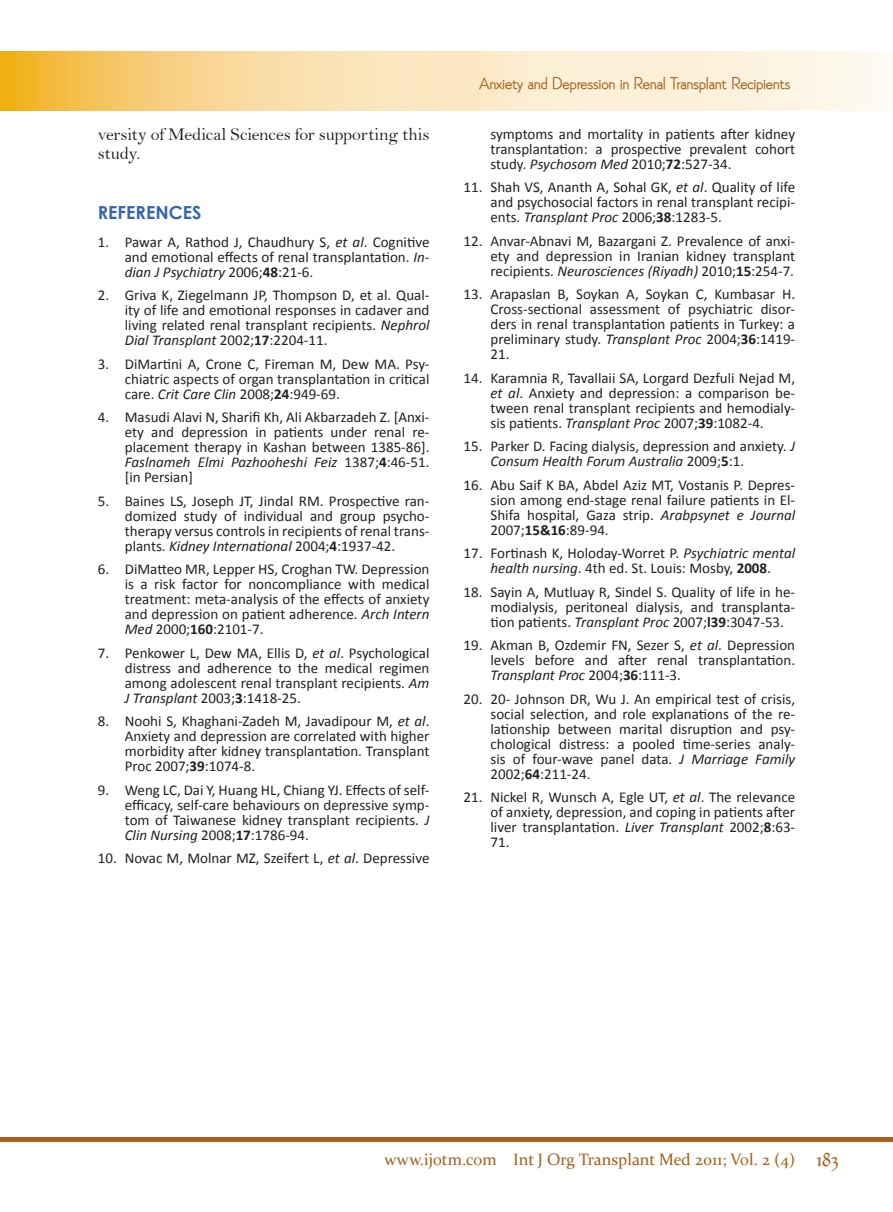
<style>
.page{position:relative;width:893px;height:1212px;background:#fff}
.page>*{position:absolute;margin:0;border:0;box-sizing:border-box;transform-origin:0 0}
.Body{font:18px/19.5px "Bell";letter-spacing:-.01em;color:#231f20}
.Heading{font:700 18px "Century Gothic";color:#3665b0}
.Running_Title{font:16.5px "Bennie Goethe SH";color:#a6611c}
.t1{font:16.5px "Constantia";color:#a6611c}
.Refrencess{font:15px/15px "Calibri";color:#231f20;text-align:justify}
.s1{font-style:italic}
.s2{font-weight:700}
</style>
<div class="page">
<div style="left:0;top:1137px;width:893px;height:5px;background:#a6611c"></div>
<img style="left:0;top:52px;width:883px;height:59px">
<p class="Body" style="left:98px;top:124px;width:333px">versity of Medical Sciences for supporting this study.</p>
<p class="Heading" style="left:98px;top:199px;width:105px">REFERENCES</p>
<p class="Refrencess" style="left:125px;top:234px;width:306px;text-indent:-27px">1. Pawar A, Rathod J, Chaudhury S, <span class="s1">et al</span>. Cognitive and emotional effects of renal transplantation. <span class="s1">In&shy;dian J Psychiatry</span> 2006;<span class="s2">48</span>:21-6.</p>
<p class="Refrencess" style="left:125px;top:287px;width:306px;text-indent:-27px">2. Griva K, Ziegelmann JP, Thompson D, et al. Qual&shy;ity of life and emotional responses in cadaver and living related renal transplant recipients. <span class="s1">Nephrol Dial Transplant</span> 2002;<span class="s2">17</span>:2204-11.</p>
<p class="Refrencess" style="left:125px;top:356px;width:306px;text-indent:-27px">3. DiMartini A, Crone C, Fireman M, Dew MA. Psy&shy;chiatric aspects of organ transplantation in critical care. <span class="s1">Crit Care Clin</span> 2008;<span class="s2">24</span>:949-69.</p>
<p class="Refrencess" style="left:125px;top:409px;width:306px;text-indent:-27px">4. Masudi Alavi N, Sharifi Kh, Ali Akbarzadeh Z. [Anxi&shy;ety and depression in patients under renal re&shy;placement therapy in Kashan between 1385-86].<br><span class="s1">Faslnameh Elmi Pazhooheshi Feiz</span> 1387;<span class="s2">4</span>:46-51. [in Persian]</p>
<p class="Refrencess" style="left:125px;top:493px;width:306px;text-indent:-27px">5. Baines LS, Joseph JT, Jindal RM. Prospective ran&shy;domized study of individual and group psycho&shy;therapy versus controls in recipients of renal trans&shy;plants. <span class="s1">Kidney International</span> 2004;<span class="s2">4</span>:1937-42.</p>
<p class="Refrencess" style="left:125px;top:561px;width:306px;text-indent:-27px">6. DiMatteo MR, Lepper HS, Croghan TW. Depression is a risk factor for noncompliance with medical treatment: meta-analysis of the effects of anxiety and depression on patient adherence. <span class="s1">Arch Intern Med</span> 2000;<span class="s2">160</span>:2101-7.</p>
<p class="Refrencess" style="left:125px;top:645px;width:306px;text-indent:-27px">7. Penkower L, Dew MA, Ellis D, <span class="s1">et al</span>. Psychological distress and adherence to the medical regimen among adolescent renal transplant recipients. <span class="s1">Am J Transplant</span> 2003;<span class="s2">3</span>:1418-25.</p>
<p class="Refrencess" style="left:125px;top:713px;width:306px;text-indent:-27px">8. Noohi S, Khaghani-Zadeh M, Javadipour M, <span class="s1">et al</span>.<br>Anxiety and depression are correlated with higher morbidity after kidney transplantation. Transplant Proc 2007;<span class="s2">39</span>:1074-8.</p>
<p class="Refrencess" style="left:125px;top:782px;width:306px;text-indent:-27px">9. Weng LC, Dai Y, Huang HL, Chiang YJ. Effects of self&shy;efficacy, self-care behaviours on depressive symp&shy;tom of Taiwanese kidney transplant recipients. <span class="s1">J Clin Nursing</span> 2008;<span class="s2">17</span>:1786-94.</p>
<p class="Refrencess" style="left:98px;top:850px;width:333px">10. Novac M, Molnar MZ, Szeifert L, <span class="s1">et al</span>. Depressive</p>
<p class="Running_Title" style="left:479px;top:73px;width:313px">Anxiety and Depression in Renal Transplant Recipients</p>
<p class="Refrencess" style="left:490px;top:126px;width:306px">symptoms and mortality in patients after kidney transplantation: a prospective prevalent cohort study. <span class="s1">Psychosom Med</span> 2010;<span class="s2">72</span>:527-34.</p>
<p class="Refrencess" style="left:490px;top:179px;width:306px;text-indent:-27px">11. Shah VS, Ananth A, Sohal GK, <span class="s1">et al</span>. Quality of life and psychosocial factors in renal transplant recipi&shy;ents. <span class="s1">Transplant Proc</span> 2006;<span class="s2">38</span>:1283-5.</p>
<p class="Refrencess" style="left:490px;top:233px;width:306px;text-indent:-27px">12. Anvar-Abnavi M, Bazargani Z. Prevalence of anxi&shy;ety and depression in Iranian kidney transplant recipients. <span class="s1">Neurosciences (Riyadh)</span> 2010;<span class="s2">15</span>:254-7.</p>
<p class="Refrencess" style="left:490px;top:286px;width:306px;text-indent:-27px">13. Arapaslan B, Soykan A, Soykan C, Kumbasar H.<br>Cross-sectional assessment of psychiatric disor&shy;ders in renal transplantation patients in Turkey: a preliminary study. <span class="s1">Transplant Proc</span> 2004;<span class="s2">36</span>:1419- 21.</p>
<p class="Refrencess" style="left:490px;top:370px;width:306px;text-indent:-27px">14. Karamnia R, Tavallaii SA, Lorgard Dezfuli Nejad M, <span class="s1">et al</span>. Anxiety and depression: a comparison be&shy;tween renal transplant recipients and hemodialy&shy;sis patients. <span class="s1">Transplant Proc</span> 2007;<span class="s2">39</span>:1082-4.</p>
<p class="Refrencess" style="left:490px;top:438px;width:306px;text-indent:-27px">15. Parker D. Facing dialysis, depression and anxiety. <span class="s1">J<br>Consum Health Forum Australia</span> 2009;<span class="s2">5</span>:1.</p>
<p class="Refrencess" style="left:490px;top:477px;width:306px;text-indent:-27px">16. Abu Saif K BA, Abdel Aziz MT, Vostanis P. Depres&shy;sion among end-stage renal failure patients in El-Shifa hospital, Gaza strip. <span class="s1">Arabpsynet e Journal </span>2007;<span class="s2">15&amp;16</span>:89-94.</p>
<p class="Refrencess" style="left:463px;top:545px;width:333px;text-align:center">17. Fortinash K, Holoday-Worret P. <span class="s1">Psychiatric mental health nursing</span>. 4th ed. St. Louis: Mosby, <span class="s2">2008</span>.</p>
<p class="Refrencess" style="left:490px;top:584px;width:306px;text-indent:-27px">18. Sayin A, Mutluay R, Sindel S. Quality of life in he&shy;modialysis, peritoneal dialysis, and transplanta&shy;tion patients. <span class="s1">Transplant Proc</span> 2007;<span class="s2">l39</span>:3047-53.</p>
<p class="Refrencess" style="left:490px;top:637px;width:306px;text-indent:-27px">19. Akman B, Ozdemir FN, Sezer S, <span class="s1">et al</span>. Depression levels before and after renal transplantation.<br><span class="s1">Transplant Proc</span> 2004;<span class="s2">36</span>:111-3.</p>
<p class="Refrencess" style="left:490px;top:691px;width:306px;text-indent:-27px">20. 20- Johnson DR, Wu J. An empirical test of crisis, social selection, and role explanations of the re&shy;lationship between marital disruption and psy&shy;chological distress: a pooled time-series analy&shy;sis of four-wave panel data. <span class="s1">J Marriage Family </span>2002;<span class="s2">64</span>:211-24.</p>
<p class="Refrencess" style="left:490px;top:789px;width:306px;text-indent:-27px">21. Nickel R, Wunsch A, Egle UT, <span class="s1">et al</span>. The relevance of anxiety, depression, and coping in patients after liver transplantation. <span class="s1">Liver Transplant</span> 2002;<span class="s2">8</span>:63- 71.</p>
<p class="t1" style="left:385px;top:1148px;width:412px">www.ijotm.com Int J Org Transplant Med 2011; Vol. 2 (4)</p>
</div>
